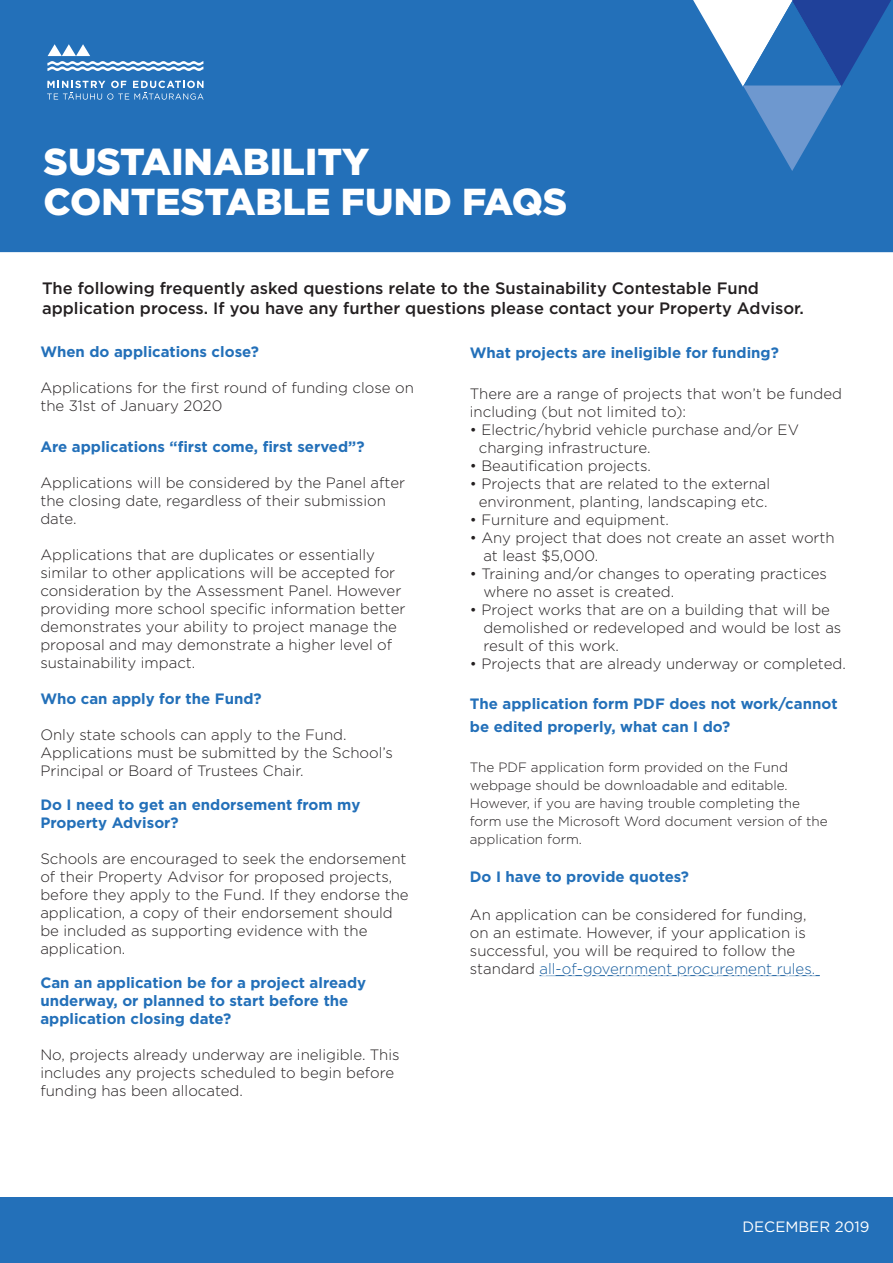
<style>
.page{position:relative;width:893px;height:1263px;background:#fff}
.page>*{position:absolute;margin:0;border:0;box-sizing:border-box;transform-origin:0 0}
.t1{font:900 37.5px/40.5px "Gotham";color:#fff}
.t2{font:500 16.5px/19.8px "Gotham";color:#231f20}
.t3{font:300 15px/18px "Gotham";color:#231f20}
.t4{font:700 15px/18px "Gotham";color:#2370b9}
.t5{font:15px "Gotham";color:#fff}
.t6{font:300 13.5px/18px "Gotham";color:#231f20}
.s1{color:#175d9e}
</style>
<div class="page">
<div style="left:0;top:1197px;width:893px;height:66px;background:#2370b9"></div>
<div style="left:0;top:0;width:893px;height:252px;background:#2370b9"></div>
<svg style="left:47px;top:81px;width:157px;height:19px"></svg>
<svg style="left:47px;top:44px;width:156px;height:27px"></svg>
<hr style="left:539px;top:975px;width:281px;height:1px;background:#175d9e">
<svg style="left:539px;top:975px;width:276px;height:2px"></svg>
<svg style="left:693px;top:0;width:198px;height:171px"></svg>
<p class="t1" style="left:44px;top:141px;width:525px">SUSTAINABILITY<br>CONTESTABLE FUND FAQS</p>
<p class="t2" style="left:42px;top:278px;width:763px">The following frequently asked questions relate to the Sustainability Contestable Fund application process. If you have any further questions please contact your Property Advisor.</p>
<p class="t4" style="left:40px;top:343px;width:220px">When do applications close?</p>
<p class="t3" style="left:40px;top:378px;width:375px">Applications for the first round of funding close on the 31st of January 2020</p>
<p class="t4" style="left:40px;top:437px;width:326px">Are applications “first come, first served”?</p>
<p class="t3" style="left:40px;top:473px;width:366px">Applications will be considered by the Panel after the closing date, regardless of their submission date.</p>
<p class="t3" style="left:40px;top:545px;width:367px">Applications that are duplicates or essentially similar to other applications will be accepted for consideration by the Assessment Panel. However providing more school specific information better demonstrates your ability to project manage the proposal and may demonstrate a higher level of sustainability impact.</p>
<p class="t4" style="left:40px;top:689px;width:223px">Who can apply for the Fund?</p>
<p class="t3" style="left:40px;top:725px;width:354px">Only state schools can apply to the Fund.<br>Applications must be submitted by the School’s<br>Principal or Board of Trustees Chair.</p>
<p class="t4" style="left:40px;top:795px;width:321px">Do I need to get an endorsement from my<br>Property Advisor?</p>
<p class="t3" style="left:40px;top:849px;width:370px">Schools are encouraged to seek the endorsement of their Property Advisor for proposed projects, before they apply to the Fund. If they endorse the application, a copy of their endorsement should be included as supporting evidence with the application.</p>
<p class="t4" style="left:40px;top:974px;width:327px">Can an application be for a project already underway, or planned to start before the application closing date?</p>
<p class="t3" style="left:40px;top:1045px;width:361px">No, projects already underway are ineligible. This includes any projects scheduled to begin before funding has been allocated.</p>
<p class="t4" style="left:470px;top:344px;width:310px">What projects are ineligible for funding?</p>
<p class="t3" style="left:470px;top:384px;width:374px">There are a range of projects that won’t be funded including (but not limited to):</p>
<p class="t3" style="left:479px;top:420px;width:322px;text-indent:-9px">• Electric/hybrid vehicle purchase and/or EV charging infrastructure.</p>
<p class="t3" style="left:470px;top:456px;width:183px">• Beautification projects.</p>
<p class="t3" style="left:470px;top:474px;width:302px;text-align:center">• Projects that are related to the external environment, planting, landscaping etc.</p>
<p class="t3" style="left:470px;top:510px;width:200px">• Furniture and equipment.</p>
<p class="t3" style="left:483px;top:528px;width:353px;text-indent:-14px">• Any project that does not create an asset worth at least $5,000.</p>
<p class="t3" style="left:483px;top:564px;width:345px;text-indent:-14px">• Training and/or changes to operating practices where no asset is created.</p>
<p class="t3" style="left:483px;top:600px;width:359px;text-indent:-14px">• Project works that are on a building that will be demolished or redeveloped and would be lost as result of this work.</p>
<p class="t3" style="left:470px;top:654px;width:377px">• Projects that are already underway or completed.</p>
<p class="t4" style="left:470px;top:693px;width:369px;line-height:22.5px">The application form PDF does not work/cannot be edited properly, what can I do?</p>
<p class="t6" style="left:470px;top:758px;width:359px">The PDF application form provided on the Fund webpage should be downloadable and editable.<br>However, if you are having trouble completing the form use the Microsoft Word document version of the application form.</p>
<p class="t4" style="left:470px;top:868px;width:221px">Do I have to provide quotes?</p>
<p class="t3" style="left:470px;top:905px;width:347px">An application can be considered for funding, on an estimate. However, if your application is successful, you will be required to follow the standard <span class="s1">all-of-government procurement rules.</span></p>
<p class="t5" style="left:742px;top:1217px;width:128px">DECEMBER 2019</p>
</div>
